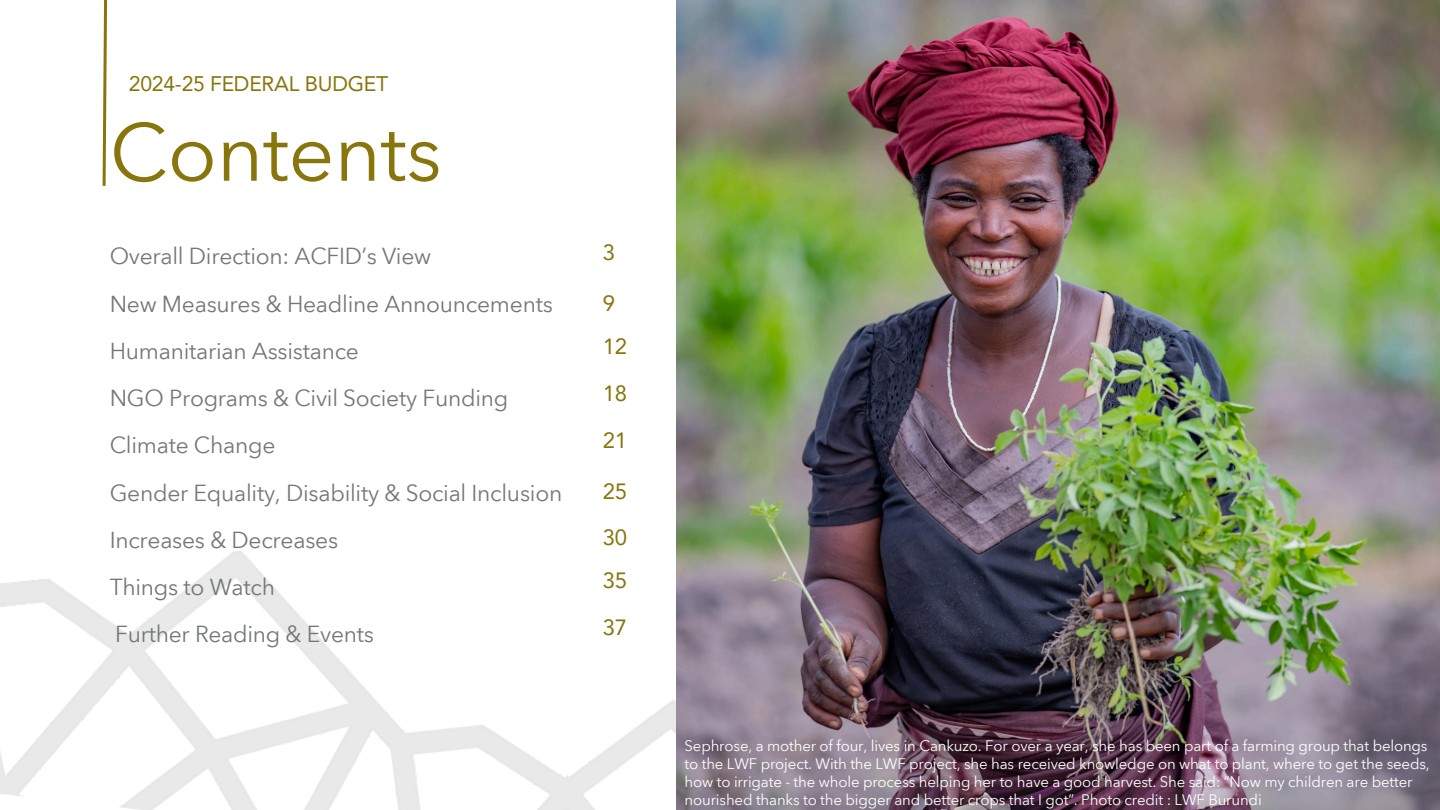
<style>
.page{position:relative;width:1440px;height:810px;background:#fff}
.page>*{position:absolute;margin:0;border:0;box-sizing:border-box;transform-origin:0 0}
.t1{font:81px "Avenir Next Thai Modern";letter-spacing:-.005em;color:#88750c}
.t2{font:22.8px/47.2px "Avenir Next Thai Modern";letter-spacing:-.01em;color:#737778}
.t3{font:22.1px "Avenir LT Pro";letter-spacing:-.01em;color:#88750c}
.t4{font:21.1px "Avenir LT Pro";letter-spacing:-.01em;color:#88750c}
.t5{font:15px/18px "Avenir Next Arabic";letter-spacing:-.01em;color:#fff}
</style>
<div class="page">
<img style="left:0;top:503px;width:677px;height:307px">
<img style="left:677px;top:0;width:763px;height:810px">
<svg style="left:102px;top:0;width:6px;height:186px"></svg>
<h2 class="t4" style="left:129px;top:76px;width:261px">2024-25 FEDERAL BUDGET</h2>
<h1 class="t1" style="left:110px;top:89px;width:334px">Contents</h1>
<p class="t2" style="left:110px;top:232px;width:454px">Overall Direction: ACFID’s View<br>New Measures &amp; Headline Announcements<br>Humanitarian Assistance<br>NGO Programs &amp; Civil Society Funding<br>Climate Change<br>Gender Equality, Disability &amp; Social Inclusion<br>Increases &amp; Decreases<br>Things to Watch<br>Further Reading &amp; Events</p>
<p class="t3" style="left:603px;top:244px;width:14px">3</p>
<p class="t3" style="left:603px;top:295px;width:14px">9</p>
<p class="t3" style="left:603px;top:337px;width:26px">12</p>
<p class="t3" style="left:603px;top:384px;width:26px">18</p>
<p class="t3" style="left:603px;top:431px;width:26px">21</p>
<p class="t3" style="left:603px;top:482px;width:26px">25</p>
<p class="t3" style="left:603px;top:529px;width:26px">30</p>
<p class="t3" style="left:603px;top:572px;width:26px">35</p>
<p class="t3" style="left:603px;top:618px;width:26px">37</p>
<h3 class="t5" style="left:685px;top:737px;width:747px">Sephrose, a mother of four, lives in Cankuzo. For over a year, she has been part of a farming group that belongs to the LWF project. With the LWF project, she has received knowledge on what to plant, where to get the seeds, how to irrigate - the whole process helping her to have a good harvest. She said: “Now my children are better nourished thanks to the bigger and better crops that I got”. Photo credit : LWF Burundi</h3>
</div>
